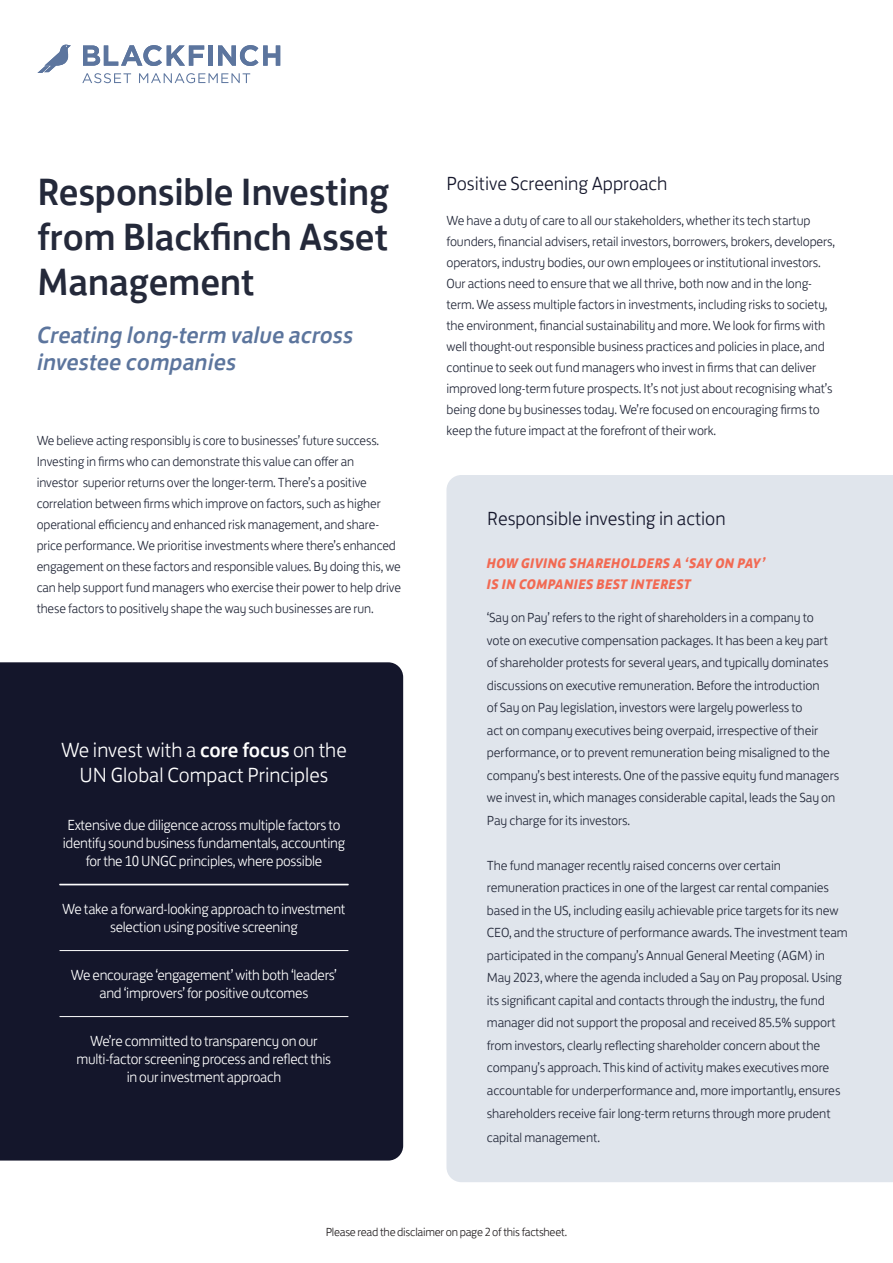
<style>
.page{position:relative;width:893px;height:1263px;background:#fff}
.page>*{position:absolute;margin:0;border:0;box-sizing:border-box;transform-origin:0 0}
.t1{font:500 39px/45px "FS Jack";color:#24293a;text-align:justify}
.t2{font:italic 500 24px/27px "FS Jack";color:#5c759d}
.t3{font:300 21px/25.5px "FS Jack";color:#fff;text-align:center}
.t4{font:300 19.5px "FS Jack";color:#14162b}
.t5{font:300 15px/18px "FS Jack";letter-spacing:-.02em;color:#fff;text-align:center}
.t6{font:italic 700 14.25px/21.8px "FS Jack";letter-spacing:.01em;color:#f26a53}
.t7{font:300 13.5px/22.5px "FS Jack";letter-spacing:-.01em;color:#24293a}
.t8{font:300 12px "FS Jack";letter-spacing:-.02em;color:#231f20}
.s1{font-weight:500}
</style>
<div class="page">
<svg style="left:83px;top:45px;width:121px;height:21px"></svg>
<hr style="left:209px;top:45px;width:4px;height:21px;background:#5c759e">
<svg style="left:218px;top:45px;width:62px;height:21px"></svg>
<svg style="left:37px;top:45px;width:34px;height:28px"></svg>
<svg style="left:82px;top:73px;width:49px;height:10px"></svg>
<svg style="left:139px;top:73px;width:111px;height:10px"></svg>
<div style="left:0;top:662px;width:403px;height:498px;background:#14162b"></div>
<hr style="left:60px;top:884px;width:288px;height:1px;background:#fff">
<hr style="left:60px;top:885px;width:288px;height:1px;background:#fff">
<hr style="left:60px;top:950px;width:288px;height:1px;background:#fff">
<hr style="left:60px;top:1016px;width:288px;height:1px;background:#fff">
<div style="left:446px;top:475px;width:447px;height:707px;background:#e0e5ec"></div>
<p class="t1" style="left:37px;top:166px;width:353px">Responsible Investing from Blackfinch Asset Management</p>
<p class="t2" style="left:37px;top:320px;width:318px">Creating long-term value across investee companies</p>
<p class="t7" style="left:37px;top:428px;width:366px;line-height:21px">We believe acting responsibly is core to businesses’ future success.<br>Investing in firms who can demonstrate this value can offer an<br>investor superior returns over the longer-term. There’s a positive correlation between firms which improve on factors, such as higher operational efficiency and enhanced risk management, and share&shy;price performance. We prioritise investments where there’s enhanced engagement on these factors and responsible values. By doing this, we can help support fund managers who exercise their power to help drive these factors to positively shape the way such businesses are run.</p>
<p class="t3" style="left:61px;top:735px;width:287px">We invest with a <span class="s1">core focus</span> on the<br>UN Global Compact Principles</p>
<p class="t5" style="left:63px;top:814px;width:284px">Extensive due diligence across multiple factors to identify sound business fundamentals, accounting for the 10 UNGC principles, where possible</p>
<p class="t5" style="left:62px;top:898px;width:285px">We take a forward-looking approach to investment selection using positive screening</p>
<p class="t5" style="left:71px;top:964px;width:268px">We encourage ‘engagement’ with both ‘leaders’ and ‘improvers’ for positive outcomes</p>
<p class="t5" style="left:90px;top:1030px;width:229px">We’re committed to transparency on our</p>
<p class="t5" style="left:77px;top:1048px;width:256px">multi-factor screening process and reflect this</p>
<p class="t5" style="left:127px;top:1066px;width:156px">in our investment approach</p>
<p class="t4" style="left:446px;top:168px;width:223px">Positive Screening Approach</p>
<p class="t7" style="left:446px;top:208px;width:390px;line-height:21px">We have a duty of care to all our stakeholders, whether its tech startup founders, financial advisers, retail investors, borrowers, brokers, developers, operators, industry bodies, our own employees or institutional investors.<br>Our actions need to ensure that we all thrive, both now and in the long&shy;term. We assess multiple factors in investments, including risks to society, the environment, financial sustainability and more. We look for firms with well thought-out responsible business practices and policies in place, and continue to seek out fund managers who invest in firms that can deliver improved long-term future prospects. It’s not just about recognising what’s being done by businesses today. We’re focused on encouraging firms to keep the future impact at the forefront of their work.</p>
<p class="t4" style="left:487px;top:503px;width:240px">Responsible investing in action</p>
<p class="t6" style="left:487px;top:551px;width:280px">HOW GIVING SHAREHOLDERS A ‘SAY ON PAY’<br>IS IN COMPANIES BEST INTEREST</p>
<p class="t7" style="left:487px;top:605px;width:354px">‘Say on Pay’ refers to the right of shareholders in a company to vote on executive compensation packages. It has been a key part of shareholder protests for several years, and typically dominates discussions on executive remuneration. Before the introduction<br>of Say on Pay legislation, investors were largely powerless to<br>act on company executives being overpaid, irrespective of their performance, or to prevent remuneration being misaligned to the company’s best interests. One of the passive equity fund managers we invest in, which manages considerable capital, leads the Say on Pay charge for its investors.</p>
<p class="t7" style="left:487px;top:853px;width:362px">The fund manager recently raised concerns over certain remuneration practices in one of the largest car rental companies based in the US, including easily achievable price targets for its new CEO, and the structure of performance awards. The investment team participated in the company’s Annual General Meeting (AGM) in May 2023, where the agenda included a Say on Pay proposal. Using its significant capital and contacts through the industry, the fund manager did not support the proposal and received 85.5% support from investors, clearly reflecting shareholder concern about the company’s approach. This kind of activity makes executives more accountable for underperformance and, more importantly, ensures shareholders receive fair long-term returns through more prudent</p>
<p class="t7" style="left:487px;top:1124px;width:115px">capital management.</p>
<p class="t8" style="left:326px;top:1222px;width:243px">Please read the disclaimer on page 2 of this factsheet.</p>
</div>
